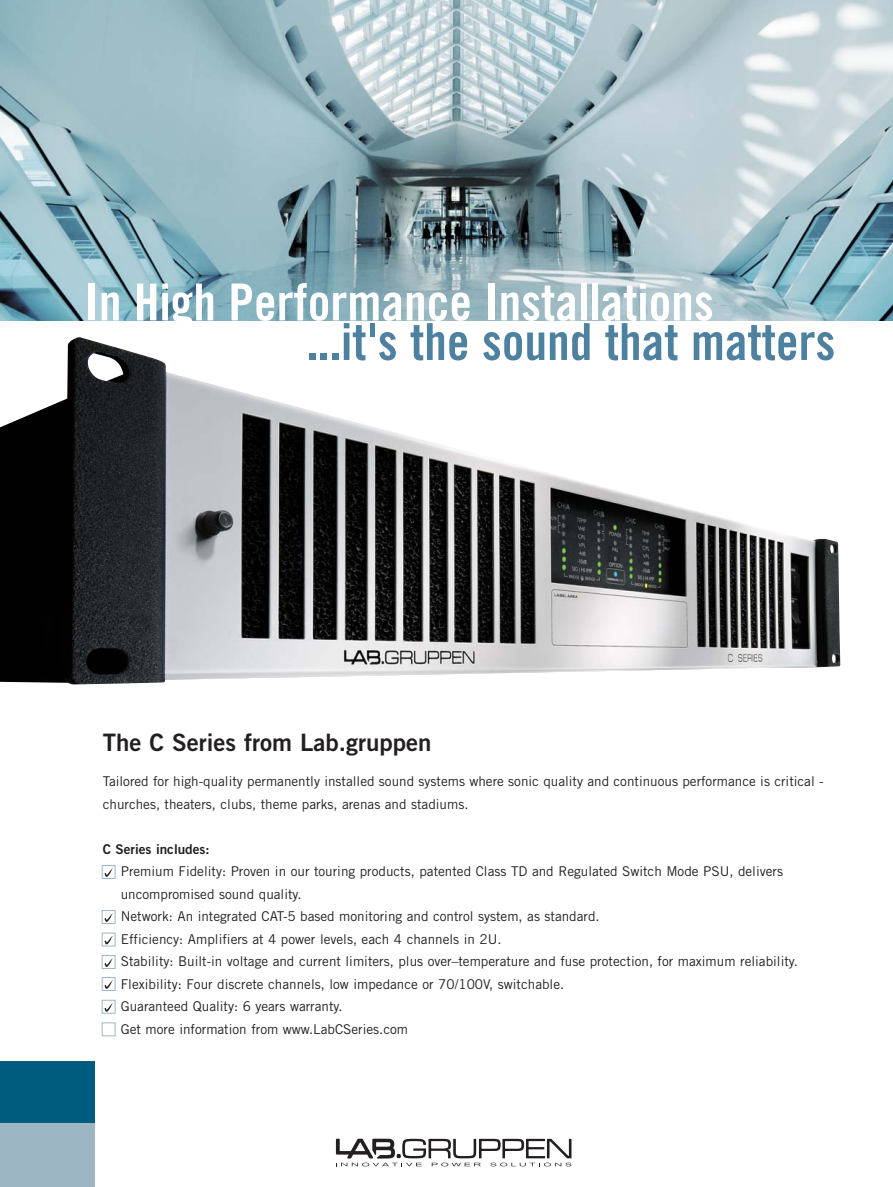
<style>
.page{position:relative;width:893px;height:1187px;background:#fff}
.page>*{position:absolute;margin:0;border:0;box-sizing:border-box;transform-origin:0 0}
.t1{font:51px "Trade Gothic Bold Cond Twenty";color:#fff}
.t2{font:51px "Trade Gothic Bold Cond Twenty";color:#4e819f}
.t3{font:24px "Trade Gothic Bold Two";color:#231f20}
.t4{font:13.5px/22.5px "Trade Gothic";color:#231f20}
.t5{font:13.5px "Trade Gothic Bold Two";color:#231f20}
</style>
<div class="page">
<img style="left:0;top:1px;width:893px;height:319px">
<div style="left:0;top:1061px;width:94px;height:70px;background:#005c7e"></div>
<svg style="left:336px;top:1138px;width:235px;height:28px"></svg>
<div style="left:0;top:1123px;width:94px;height:63px;background:#9cb6c3"></div>
<img style="left:0;top:337px;width:840px;height:347px">
<svg style="left:102px;top:865px;width:14px;height:171px"></svg>
<h1 class="t1" style="left:85px;top:283px;width:631px">In High Performance Installations</h1>
<h1 class="t2" style="left:307px;top:323px;width:530px">...it's the sound that matters</h1>
<h2 class="t3" style="left:103px;top:733px;width:330px">The C Series from Lab.gruppen</h2>
<p class="t4" style="left:103px;top:771px;width:722px">Tailored for high-quality permanently installed sound systems where sonic quality and continuous performance is critical - churches, theaters, clubs, theme parks, arenas and stadiums.</p>
<p class="t5" style="left:103px;top:843px;width:108px">C Series includes:</p>
<p class="t4" style="left:121px;top:861px;width:679px">Premium Fidelity: Proven in our touring products, patented Class TD and Regulated Switch Mode PSU, delivers uncompromised sound quality.<br>Network: An integrated CAT-5 based monitoring and control system, as standard.<br>Efficiency: Amplifiers at 4 power levels, each 4 channels in 2U.<br>Stability: Built-in voltage and current limiters, plus over–temperature and fuse protection, for maximum reliability.<br>Flexibility: Four discrete channels, low impedance or 70/100V, switchable.<br>Guaranteed Quality: 6 years warranty.<br>Get more information from www.LabCSeries.com</p>
</div>
